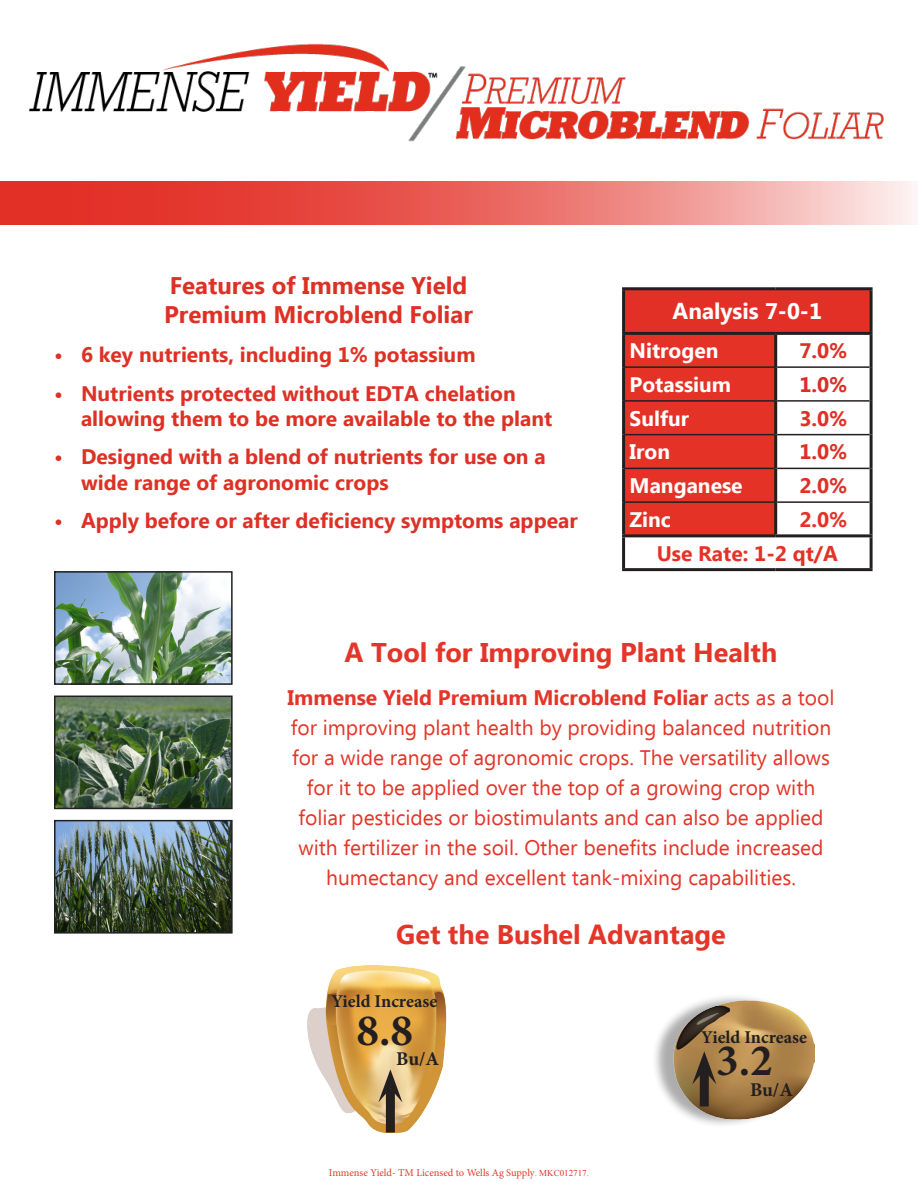
<style>
.page{position:relative;width:918px;height:1188px;background:#fff}
.page>*{position:absolute;margin:0;border:0;box-sizing:border-box;transform-origin:0 0}
.t1{font:700 45px "Minion Pro";color:#231f20}
.t2{font:700 27px "Ebrima";color:#e43529}
.t3{font:700 24px/28.8px "Ebrima";color:#dd3126}
.t4{font:700 22.5px "Ebrima";color:#fff}
.t5{font:21px/30px "Ebrima";color:#e43529;text-align:center}
.t6{font:700 21px/25.2px "Ebrima";color:#dd3126}
.t7{font:700 21px "Ebrima";color:#fff}
.t8{font:700 21px "Ebrima";color:#e53227}
.t9{font:700 21px "Ebrima";color:#de3127}
.t10{font:700 21px "Ebrima";color:#da2f26}
.t11{font:700 19.5px "Minion Pro";color:#231f20}
.t12{font:700 18px "Minion Pro";color:#231f20}
.t13{font:10.5px "Minion Pro";letter-spacing:-.005em;color:#e4382a}
.s1{font-weight:700}
.s2{font-family:"Times New Roman";font-size:9px;color:#e43529}
</style>
<div class="page">
<div style="left:624px;top:289px;width:247px;height:44px;background:#e33027"></div>
<div style="left:625px;top:335px;width:149px;height:199px;background:#e53227"></div>
<hr style="left:625px;top:366px;width:149px;height:2px;background:#231f20">
<hr style="left:777px;top:366px;width:93px;height:2px;background:#231f20">
<hr style="left:625px;top:400px;width:149px;height:2px;background:#231f20">
<hr style="left:777px;top:400px;width:93px;height:2px;background:#231f20">
<hr style="left:625px;top:434px;width:149px;height:1px;background:#231f20">
<hr style="left:777px;top:434px;width:93px;height:1px;background:#231f20">
<hr style="left:625px;top:468px;width:149px;height:1px;background:#231f20">
<hr style="left:777px;top:468px;width:93px;height:1px;background:#231f20">
<hr style="left:625px;top:501px;width:149px;height:2px;background:#231f20">
<hr style="left:777px;top:501px;width:93px;height:2px;background:#231f20">
<hr style="left:622px;top:287px;width:154px;height:3px;background:#231f20">
<hr style="left:622px;top:290px;width:3px;height:42px;background:#231f20">
<hr style="left:776px;top:287px;width:97px;height:3px;background:#231f20">
<hr style="left:870px;top:290px;width:3px;height:42px;background:#231f20">
<hr style="left:776px;top:332px;width:97px;height:3px;background:#231f20">
<hr style="left:870px;top:335px;width:3px;height:32px;background:#231f20">
<hr style="left:870px;top:367px;width:3px;height:34px;background:#231f20">
<hr style="left:870px;top:401px;width:3px;height:34px;background:#231f20">
<hr style="left:870px;top:435px;width:3px;height:33px;background:#231f20">
<hr style="left:870px;top:468px;width:3px;height:34px;background:#231f20">
<hr style="left:870px;top:502px;width:3px;height:32px;background:#231f20">
<hr style="left:776px;top:534px;width:97px;height:3px;background:#231f20">
<hr style="left:870px;top:537px;width:3px;height:31px;background:#231f20">
<hr style="left:622px;top:332px;width:154px;height:3px;background:#231f20">
<hr style="left:622px;top:335px;width:3px;height:32px;background:#231f20">
<hr style="left:774px;top:335px;width:3px;height:32px;background:#231f20">
<hr style="left:622px;top:367px;width:3px;height:34px;background:#231f20">
<hr style="left:774px;top:367px;width:3px;height:34px;background:#231f20">
<hr style="left:622px;top:401px;width:3px;height:34px;background:#231f20">
<hr style="left:774px;top:401px;width:3px;height:34px;background:#231f20">
<hr style="left:622px;top:435px;width:3px;height:33px;background:#231f20">
<hr style="left:774px;top:435px;width:3px;height:33px;background:#231f20">
<hr style="left:622px;top:468px;width:3px;height:34px;background:#231f20">
<hr style="left:774px;top:468px;width:3px;height:34px;background:#231f20">
<hr style="left:622px;top:502px;width:3px;height:32px;background:#231f20">
<hr style="left:774px;top:502px;width:3px;height:32px;background:#231f20">
<hr style="left:622px;top:534px;width:154px;height:3px;background:#231f20">
<hr style="left:622px;top:537px;width:3px;height:31px;background:#231f20">
<hr style="left:622px;top:568px;width:154px;height:3px;background:#231f20">
<hr style="left:776px;top:568px;width:97px;height:3px;background:#231f20">
<svg style="left:0;top:182px;width:917px;height:43px;background:#eb6f69"></svg>
<img style="left:57px;top:574px;width:173px;height:108px">
<div style="left:54px;top:571px;width:179px;height:114px;border:2px solid #231f20"></div>
<img style="left:57px;top:699px;width:173px;height:107px">
<div style="left:54px;top:696px;width:179px;height:113px;border:2px solid #231f20"></div>
<img style="left:57px;top:823px;width:173px;height:108px">
<div style="left:54px;top:820px;width:179px;height:114px;border:2px solid #231f20"></div>
<img style="left:29px;top:44px;width:855px;height:98px">
<div style="left:651px;top:993px;width:156px;height:135px;background:#231f20;opacity:.37"></div>
<img style="left:662px;top:993px;width:152px;height:135px">
<img style="left:308px;top:966px;width:139px;height:168px">
<div style="left:386px;top:1088px;width:9px;height:44px;background:#231f20"></div>
<svg style="left:378px;top:1069px;width:24px;height:33px"></svg>
<div style="left:700px;top:1070px;width:9px;height:37px;background:#231f20"></div>
<svg style="left:692px;top:1051px;width:24px;height:33px"></svg>
<p class="t3" style="left:164px;top:273px;width:310px">Features of Immense Yield<br>Premium Microblend Foliar</p>
<p class="t6" style="left:54px;top:343px;width:423px">• 6 key nutrients, including 1% potassium</p>
<p class="t6" style="left:81px;top:382px;width:473px;text-indent:-27px">• Nutrients protected without EDTA chelation allowing them to be more available to the plant</p>
<p class="t6" style="left:81px;top:445px;width:466px;text-indent:-27px">• Designed with a blend of nutrients for use on a wide range of agronomic crops</p>
<p class="t6" style="left:54px;top:509px;width:525px">• Apply before or after deficiency symptoms appear</p>
<p class="t4" style="left:673px;top:295px;width:151px">Analysis 7-0-1</p>
<p class="t7" style="left:630px;top:335px;width:90px">Nitrogen</p>
<p class="t6" style="left:799px;top:339px;width:50px">7.0%</p>
<p class="t7" style="left:630px;top:369px;width:103px">Potassium</p>
<p class="t10" style="left:799px;top:369px;width:50px">1.0%</p>
<p class="t7" style="left:630px;top:402px;width:61px">Sulfur</p>
<p class="t9" style="left:799px;top:402px;width:50px">3.0%</p>
<p class="t7" style="left:630px;top:436px;width:42px">Iron</p>
<p class="t6" style="left:799px;top:440px;width:50px">1.0%</p>
<p class="t7" style="left:630px;top:470px;width:115px">Manganese</p>
<p class="t9" style="left:799px;top:470px;width:50px">2.0%</p>
<p class="t7" style="left:630px;top:504px;width:43px">Zinc</p>
<p class="t8" style="left:799px;top:504px;width:50px">2.0%</p>
<p class="t8" style="left:657px;top:537px;width:183px">Use Rate: 1-2 qt/A</p>
<p class="t2" style="left:345px;top:632px;width:434px">A Tool for Improving Plant Health</p>
<p class="t5" style="left:288px;top:684px;width:549px"><span class="s1">Immense Yield Premium Microblend Foliar</span> acts as a tool for improving plant health by providing balanced nutrition for a wide range of agronomic crops. The versatility allows for it to be applied over the top of a growing crop with foliar pesticides or biostimulants and can also be applied with fertilizer in the soil. Other benefits include increased humectancy and excellent tank-mixing capabilities.</p>
<p class="t2" style="left:396px;top:914px;width:331px">Get the Bushel Advantage</p>
<p class="t12" style="left:331px;top:988px;width:107px">Yield Increase</p>
<p class="t1" style="left:357px;top:999px;width:58px">8.8</p>
<p class="t11" style="left:396px;top:1045px;width:45px">Bu/A</p>
<p class="t13" style="left:329px;top:1166px;width:262px">Immense Yield- TM Licensed to Wells Ag Supply<span class="s2">. MKC012717.</span></p>
<p class="t12" style="left:701px;top:1025px;width:107px">Yield Increase</p>
<p class="t1" style="left:716px;top:1029px;width:58px">3.2</p>
<p class="t11" style="left:750px;top:1076px;width:45px">Bu/A</p>
</div>
